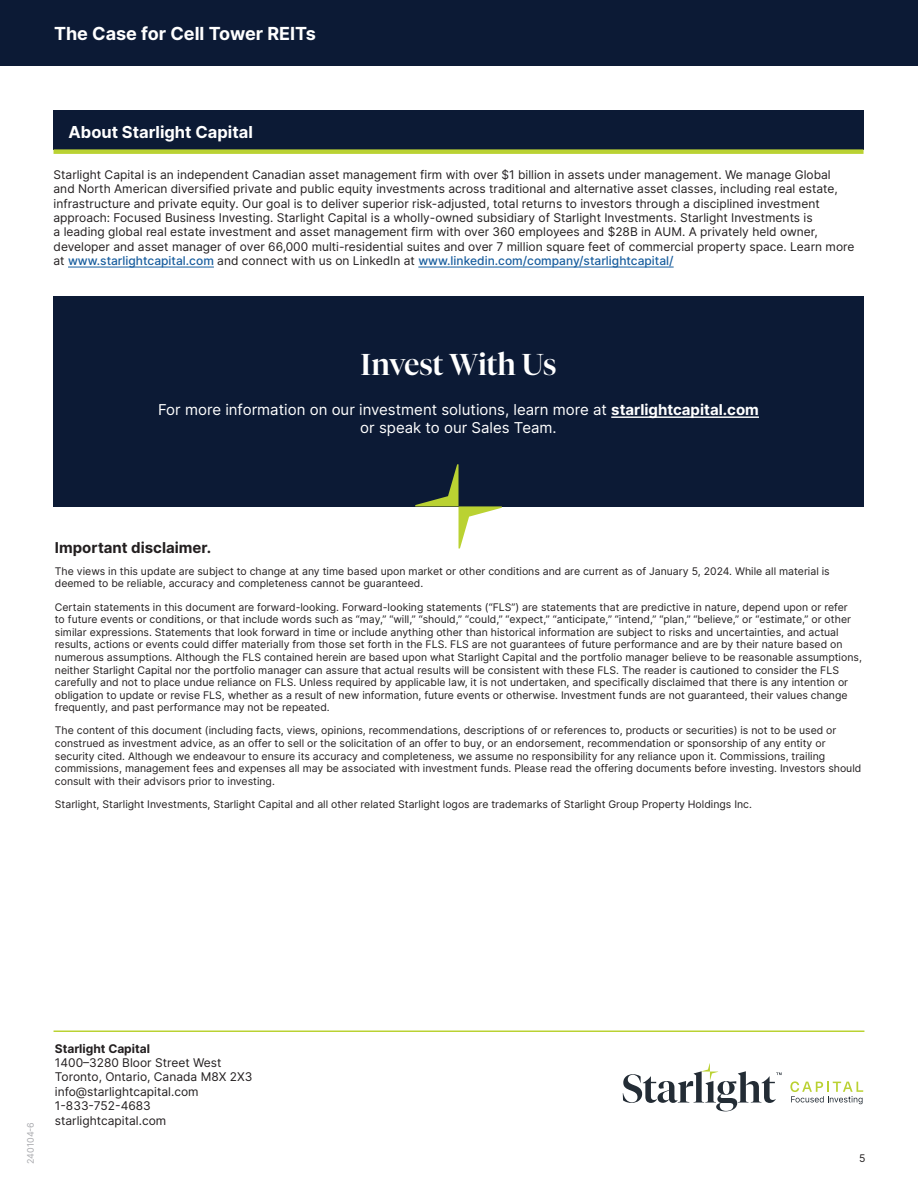
<style>
.page{position:relative;width:918px;height:1188px;background:#fff}
.page>*{position:absolute;margin:0;border:0;box-sizing:border-box;transform-origin:0 0}
.t1{font:500 30px "Tiempos Fine";color:#fff}
.t2{font:700 18px "Inter";color:#fff}
.t3{font:700 16.5px "Inter";color:#fff}
.t4{font:15px "Inter";color:#fff}
.t5{font:700 15px "Inter";color:#231f20}
.t6{font:12px/14.4px "Inter";color:#231f20}
.t7{font:700 12px "Inter";color:#231f20}
.t8{font:10.5px/12.6px "Inter";color:#231f20}
.t9{font:9px "Inter";color:#a8a9ad}
.s1{font-weight:500;color:#175d9e}
.s2{font-weight:700}
</style>
<div class="page">
<div style="left:0;top:0;width:918px;height:66px;background:#0c1a35"></div>
<svg style="left:623px;top:1063px;width:159px;height:48px"></svg>
<svg style="left:790px;top:1081px;width:73px;height:23px"></svg>
<hr style="left:54px;top:1030px;width:810px;height:2px;background:#bad232">
<div style="left:54px;top:296px;width:810px;height:210px;background:#0c1a35"></div>
<hr style="left:611px;top:416px;width:148px;height:2px;background:#fff">
<svg style="left:415px;top:464px;width:87px;height:84px"></svg>
<div style="left:54px;top:110px;width:810px;height:39px;background:#0c1a35"></div>
<div style="left:54px;top:149px;width:810px;height:5px;background:#bad232"></div>
<hr style="left:68px;top:267px;width:146px;height:1px;background:#175d9e">
<hr style="left:418px;top:267px;width:256px;height:1px;background:#175d9e">
<h2 class="t2" style="left:54px;top:20px;width:264px">The Case for Cell Tower REITs</h2>
<p class="t3" style="left:69px;top:119px;width:186px">About Starlight Capital</p>
<p class="t6" style="left:54px;top:167px;width:802px">Starlight Capital is an independent Canadian asset management firm with over $1 billion in assets under management. We manage Global and North American diversified private and public equity investments across traditional and alternative asset classes, including real estate, infrastructure and private equity. Our goal is to deliver superior risk-adjusted, total returns to investors through a disciplined investment approach: Focused Business Investing. Starlight Capital is a wholly-owned subsidiary of Starlight Investments. Starlight Investments is<br>a leading global real estate investment and asset management firm with over 360 employees and $28B in AUM. A privately held owner, developer and asset manager of over 66,000 multi-residential suites and over 7 million square feet of commercial property space. Learn more at <span class="s1">www.starlightcapital.com</span> and connect with us on LinkedIn at <span class="s1">www.linkedin.com/company/starlightcapital/</span></p>
<p class="t1" style="left:361px;top:347px;width:197px">Invest With Us</p>
<p class="t4" style="left:158px;top:399px;width:602px">For more information on our investment solutions, learn more at <span class="s2">starlightcapital.com</span></p>
<p class="t4" style="left:360px;top:417px;width:198px">or speak to our Sales Team.</p>
<p class="t5" style="left:55px;top:537px;width:158px">Important disclaimer.</p>
<p class="t8" style="left:55px;top:565px;width:776px">The views in this update are subject to change at any time based upon market or other conditions and are current as of January 5, 2024. While all material is deemed to be reliable, accuracy and completeness cannot be guaranteed.</p>
<p class="t8" style="left:55px;top:600px;width:809px">Certain statements in this document are forward-looking. Forward-looking statements (“FLS”) are statements that are predictive in nature, depend upon or refer<br>to future events or conditions, or that include words such as “may,” “will,” “should,” “could,” “expect,” “anticipate,” “intend,” “plan,” “believe,” or “estimate,” or other similar expressions. Statements that look forward in time or include anything other than historical information are subject to risks and uncertainties, and actual results, actions or events could differ materially from those set forth in the FLS. FLS are not guarantees of future performance and are by their nature based on numerous assumptions. Although the FLS contained herein are based upon what Starlight Capital and the portfolio manager believe to be reasonable assumptions, neither Starlight Capital nor the portfolio manager can assure that actual results will be consistent with these FLS. The reader is cautioned to consider the FLS carefully and not to place undue reliance on FLS. Unless required by applicable law, it is not undertaken, and specifically disclaimed that there is any intention or obligation to update or revise FLS, whether as a result of new information, future events or otherwise. Investment funds are not guaranteed, their values change frequently, and past performance may not be repeated.</p>
<p class="t8" style="left:55px;top:724px;width:808px">The content of this document (including facts, views, opinions, recommendations, descriptions of or references to, products or securities) is not to be used or construed as investment advice, as an offer to sell or the solicitation of an offer to buy, or an endorsement, recommendation or sponsorship of any entity or security cited. Although we endeavour to ensure its accuracy and completeness, we assume no responsibility for any reliance upon it. Commissions, trailing commissions, management fees and expenses all may be associated with investment funds. Please read the offering documents before investing. Investors should consult with their advisors prior to investing.</p>
<p class="t8" style="left:55px;top:798px;width:699px">Starlight, Starlight Investments, Starlight Capital and all other related Starlight logos are trademarks of Starlight Group Property Holdings Inc.</p>
<p class="t9" style="left:24px;top:1164px;width:44px;rotate:-90deg">240104-6</p>
<p class="t7" style="left:55px;top:1039px;width:97px">Starlight Capital</p>
<p class="t6" style="left:55px;top:1055px;width:168px">1400–3280 Bloor Street West</p>
<p class="t6" style="left:55px;top:1070px;width:199px">Toronto, Ontario, Canada M8X 2X3</p>
<p class="t6" style="left:55px;top:1084px;width:145px">info@starlightcapital.com</p>
<p class="t6" style="left:55px;top:1098px;width:98px">1-833-752-4683</p>
<p class="t6" style="left:55px;top:1113px;width:113px">starlightcapital.com</p>
<p class="t8" style="left:859px;top:1152px;width:8px">5</p>
</div>
